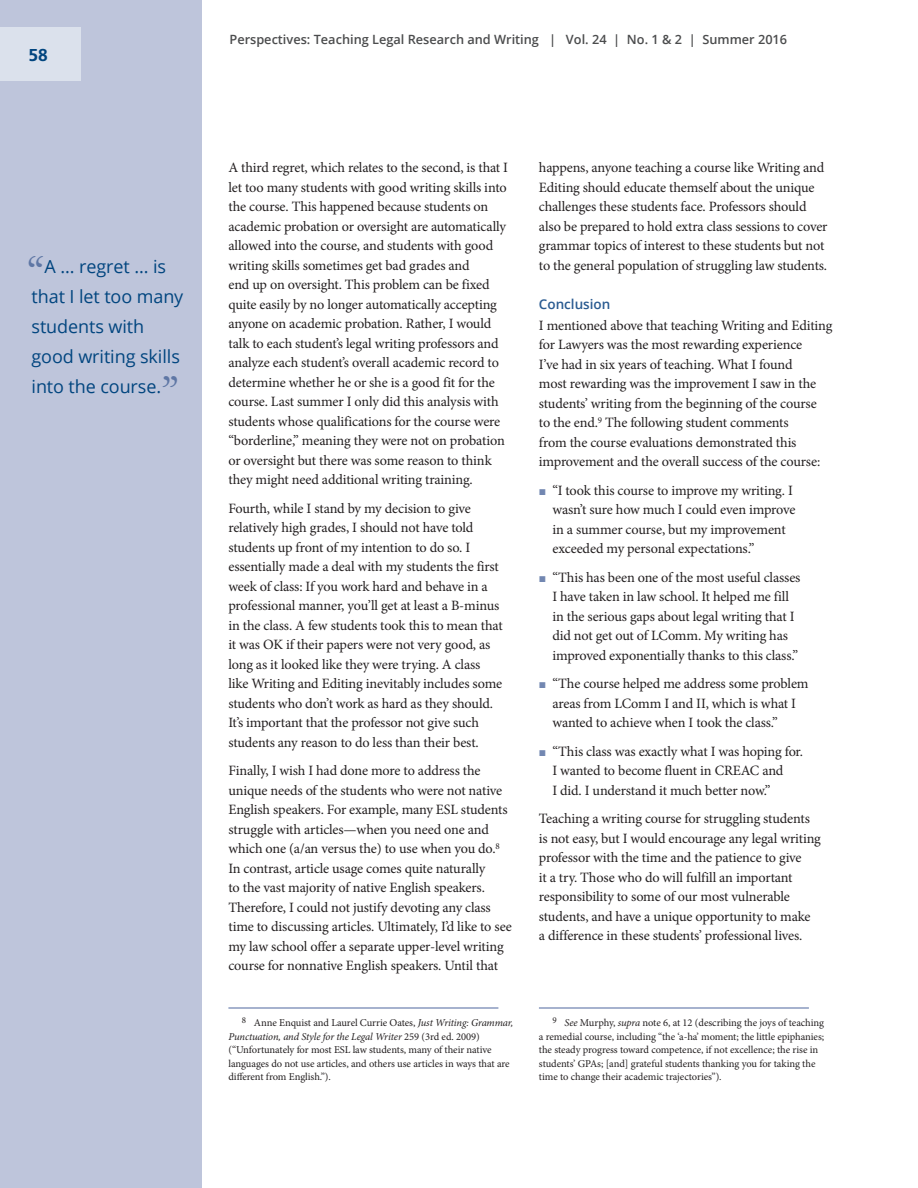
<style>
.page{position:relative;width:918px;height:1188px;background:#fff}
.page>*{position:absolute;margin:0;border:0;box-sizing:border-box;transform-origin:0 0}
._06_pull_quote_copy{font:42px "EB Garamond SC";color:#5f77a5}
._06_pull_quote_copy-2{font:18px/30px "Open Sans";letter-spacing:-.005em;color:#01457f}
.t1{font:700 18px "Carto Gothic Std";color:#01457f}
._03_article_body_p6{font:14.25px/19.5px "Minion Pro";letter-spacing:-.01em;color:#231f20}
._03_article_sub_1{font:600 13.5px "Open Sans";color:#2a5b91}
.t2{font:600 12.75px "Open Sans";color:#4b4c4d}
._05_footnote_next{font:10.5px/13.5px "Minion Pro";letter-spacing:-.015em;color:#231f20}
.s1{font-style:italic}
.s2{font-family:"Siruca Pictograms";font-size:8.25px;color:#7287b1}
</style>
<div class="page">
<div style="left:0;top:0;width:202px;height:1188px;background:#bec5db"></div>
<div style="left:0;top:27px;width:80px;height:54px;background:#dbe1ec"></div>
<hr style="left:228px;top:1007px;width:270px;height:2px;background:#899abf">
<hr style="left:539px;top:1007px;width:270px;height:2px;background:#899abf">
<p class="t1" style="left:28px;top:44px;width:21px">58</p>
<p class="_06_pull_quote_copy" style="left:27px;top:241px;width:19px">“</p>
<p class="_06_pull_quote_copy-2" style="left:32px;top:251px;width:153px;text-indent:13px">A ... regret ... is that I let too many students with good writing skills into the course.</p>
<p class="_06_pull_quote_copy" style="left:161px;top:361px;width:19px">”</p>
<p class="t2" style="left:230px;top:31px;width:559px">Perspectives: Teaching Legal Research and Writing | Vol. 24 | No. 1 &amp; 2 | Summer 2016</p>
<p class="_03_article_body_p6" style="left:228px;top:158px;width:281px">A third regret, which relates to the second, is that I let too many students with good writing skills into the course. This happened because students on academic probation or oversight are automatically allowed into the course, and students with good writing skills sometimes get bad grades and<br>end up on oversight. This problem can be fixed quite easily by no longer automatically accepting anyone on academic probation. Rather, I would talk to each student’s legal writing professors and analyze each student’s overall academic record to determine whether he or she is a good fit for the course. Last summer I only did this analysis with students whose qualifications for the course were “borderline,” meaning they were not on probation or oversight but there was some reason to think they might need additional writing training.</p>
<p class="_03_article_body_p6" style="left:228px;top:499px;width:276px">Fourth, while I stand by my decision to give relatively high grades, I should not have told students up front of my intention to do so. I essentially made a deal with my students the first week of class: If you work hard and behave in a professional manner, you’ll get at least a B-minus in the class. A few students took this to mean that it was OK if their papers were not very good, as long as it looked like they were trying. A class like Writing and Editing inevitably includes some students who don’t work as hard as they should.<br>It’s important that the professor not give such students any reason to do less than their best.</p>
<p class="_03_article_body_p6" style="left:228px;top:761px;width:285px">Finally, I wish I had done more to address the unique needs of the students who were not native English speakers. For example, many ESL students struggle with articles—when you need one and which one (a/an versus the) to use when you do.<sup>8<br></sup>In contrast, article usage comes quite naturally<br>to the vast majority of native English speakers.<br>Therefore, I could not justify devoting any class time to discussing articles. Ultimately, I’d like to see my law school offer a separate upper-level writing course for nonnative English speakers. Until that</p>
<p class="_05_footnote_next" style="left:228px;top:1016px;width:286px;text-indent:14px"><sup>8</sup> Anne Enquist and Laurel Currie Oates, <span class="s1">Just Writing: Grammar, Punctuation, and Style for the Legal Writer</span> 259 (3rd ed. 2009) (“Unfortunately for most ESL law students, many of their native languages do not use articles, and others use articles in ways that are different from English.”).</p>
<p class="_03_article_body_p6" style="left:539px;top:158px;width:290px">happens, anyone teaching a course like Writing and Editing should educate themself about the unique challenges these students face. Professors should also be prepared to hold extra class sessions to cover grammar topics of interest to these students but not to the general population of struggling law students.</p>
<p class="_03_article_sub_1" style="left:539px;top:295px;width:73px">Conclusion</p>
<p class="_03_article_body_p6" style="left:539px;top:316px;width:295px">I mentioned above that teaching Writing and Editing for Lawyers was the most rewarding experience<br>I’ve had in six years of teaching. What I found<br>most rewarding was the improvement I saw in the students’ writing from the beginning of the course<br>to the end.<sup>9</sup> The following student comments<br>from the course evaluations demonstrated this improvement and the overall success of the course:</p>
<p class="_03_article_body_p6" style="left:552px;top:481px;width:245px;text-indent:-14px"><span class="s2">@</span> “I took this course to improve my writing. I wasn’t sure how much I could even improve in a summer course, but my improvement exceeded my personal expectations.”</p>
<p class="_03_article_body_p6" style="left:552px;top:568px;width:250px;text-indent:-14px"><span class="s2">@</span> “This has been one of the most useful classes I have taken in law school. It helped me fill in the serious gaps about legal writing that I did not get out of LComm. My writing has improved exponentially thanks to this class.”</p>
<p class="_03_article_body_p6" style="left:552px;top:674px;width:258px;text-indent:-14px"><span class="s2">@</span> “The course helped me address some problem areas from LComm I and II, which is what I wanted to achieve when I took the class.”</p>
<p class="_03_article_body_p6" style="left:552px;top:742px;width:252px;text-indent:-14px"><span class="s2">@</span> “This class was exactly what I was hoping for.<br>I wanted to become fluent in CREAC and<br>I did. I understand it much better now.”</p>
<p class="_03_article_body_p6" style="left:539px;top:809px;width:283px">Teaching a writing course for struggling students is not easy, but I would encourage any legal writing professor with the time and the patience to give<br>it a try. Those who do will fulfill an important responsibility to some of our most vulnerable students, and have a unique opportunity to make<br>a difference in these students’ professional lives.</p>
<p class="_05_footnote_next" style="left:539px;top:1016px;width:287px;text-indent:14px"><sup>9</sup> <span class="s1">See</span> Murphy, <span class="s1">supra</span> note 6, at 12 (describing the joys of teaching a remedial course, including “the ‘a-ha’ moment; the little epiphanies; the steady progress toward competence, if not excellence; the rise in students’ GPAs; [and] grateful students thanking you for taking the time to change their academic trajectories”).</p>
</div>
